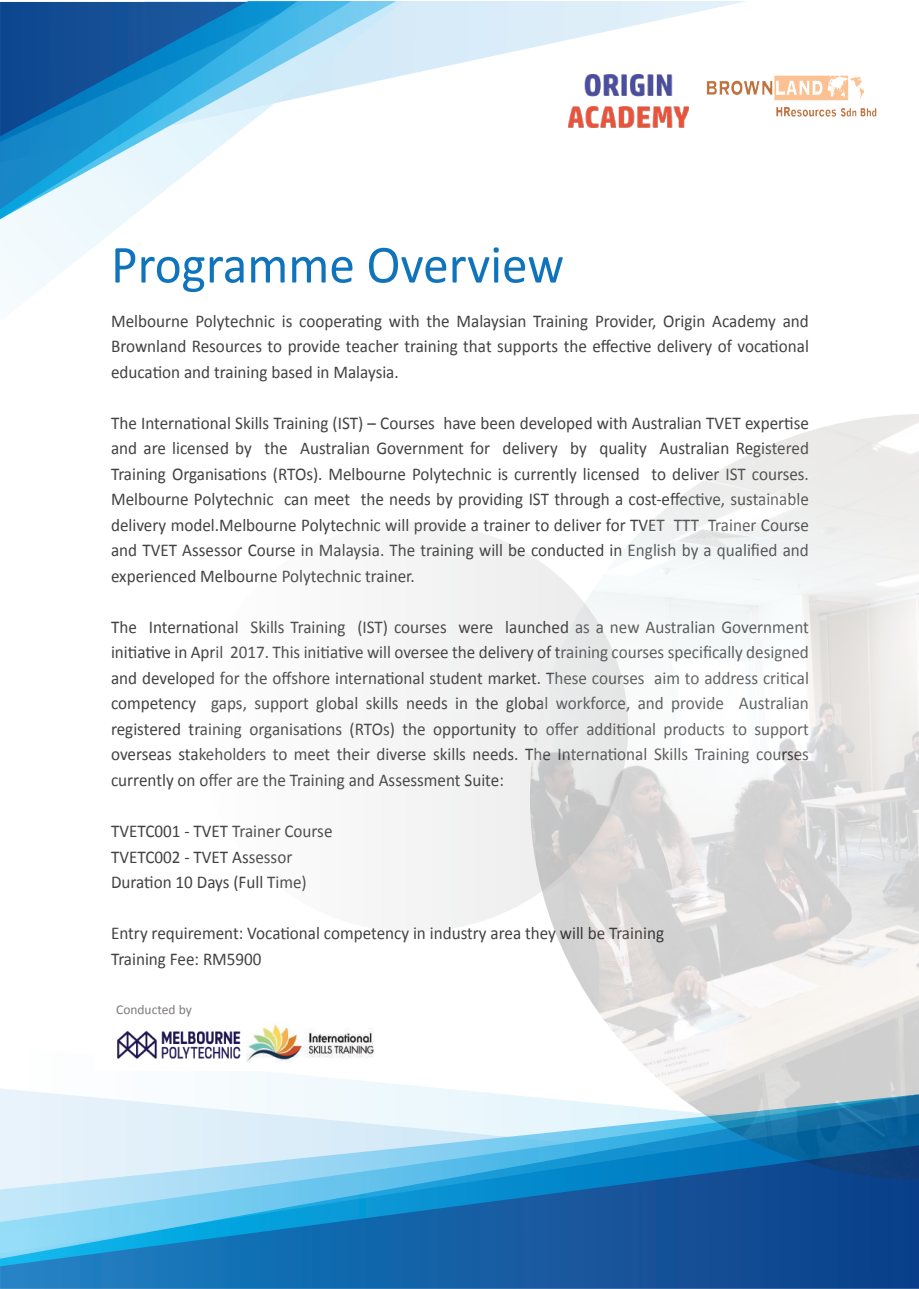
<style>
.page{position:relative;width:919px;height:1289px;background:#fff}
.page>*{position:absolute;margin:0;border:0;box-sizing:border-box;transform-origin:0 0}
.t1{font:54px "Calibri";color:#1074bc;scale:.95 1}
.t2{font:18px/25.5px "Calibri";color:#434243;text-align:justify;scale:.95 1}
.t3{font:13.5px "Calibri";color:#7f7a7d}
</style>
<div class="page">
<svg style="left:0;top:259px;width:78px;height:36px"></svg>
<svg style="left:0;top:2px;width:742px;height:253px"></svg>
<svg style="left:248px;top:1071px;width:185px;height:17px"></svg>
<svg style="left:0;top:1088px;width:497px;height:6px"></svg>
<svg style="left:0;top:1266px;width:918px;height:22px;background:#1560a5"></svg>
<svg style="left:0;top:1258px;width:918px;height:8px;background:#1462a7"></svg>
<svg style="left:0;top:1094px;width:918px;height:164px;background:#6da8d2"></svg>
<img style="left:702px;top:56px;width:175px;height:84px">
<img style="left:568px;top:75px;width:120px;height:53px">
<img style="left:117px;top:1030px;width:133px;height:33px">
<img style="left:246px;top:1024px;width:128px;height:38px">
<img style="left:530px;top:414px;width:388px;height:766px">
<svg style="left:198px;top:522px;width:430px;height:410px"></svg>
<h1 class="t1" style="left:111px;top:230px;width:478px">Programme Overview</h1>
<p class="t2" style="left:111px;top:308px;width:736px">Melbourne Polytechnic is cooperating with the Malaysian Training Provider, Origin Academy and Brownland Resources to provide teacher training that supports the effective delivery of vocational education and training based in Malaysia.</p>
<p class="t2" style="left:111px;top:410px;width:736px">The International Skills Training (IST) – Courses have been developed with Australian TVET expertise and are licensed by the Australian Government for delivery by quality Australian Registered Training Organisations (RTOs). Melbourne Polytechnic is currently licensed to deliver IST courses.<br>Melbourne Polytechnic can meet the needs by providing IST through a cost-effective, sustainable delivery model.Melbourne Polytechnic will provide a trainer to deliver for TVET TTT Trainer Course and TVET Assessor Course in Malaysia. The training will be conducted in English by a qualified and experienced Melbourne Polytechnic trainer.</p>
<p class="t2" style="left:111px;top:614px;width:736px">The International Skills Training (IST) courses were launched as a new Australian Government initiative in April 2017. This initiative will oversee the delivery of training courses specifically designed and developed for the offshore international student market. These courses aim to address critical competency gaps, support global skills needs in the global workforce, and provide Australian registered training organisations (RTOs) the opportunity to offer additional products to support overseas stakeholders to meet their diverse skills needs. The International Skills Training courses currently on offer are the Training and Assessment Suite:</p>
<p class="t2" style="left:111px;top:818px;width:234px;text-align:left">TVETC001 - TVET Trainer Course<br>TVETC002 - TVET Assessor<br>Duration 10 Days (Full Time)</p>
<p class="t2" style="left:111px;top:920px;width:583px">Entry requirement: Vocational competency in industry area they will be Training<br>Training Fee: RM5900</p>
<p class="t3" style="left:116px;top:1001px;width:77px">Conducted by</p>
</div>
